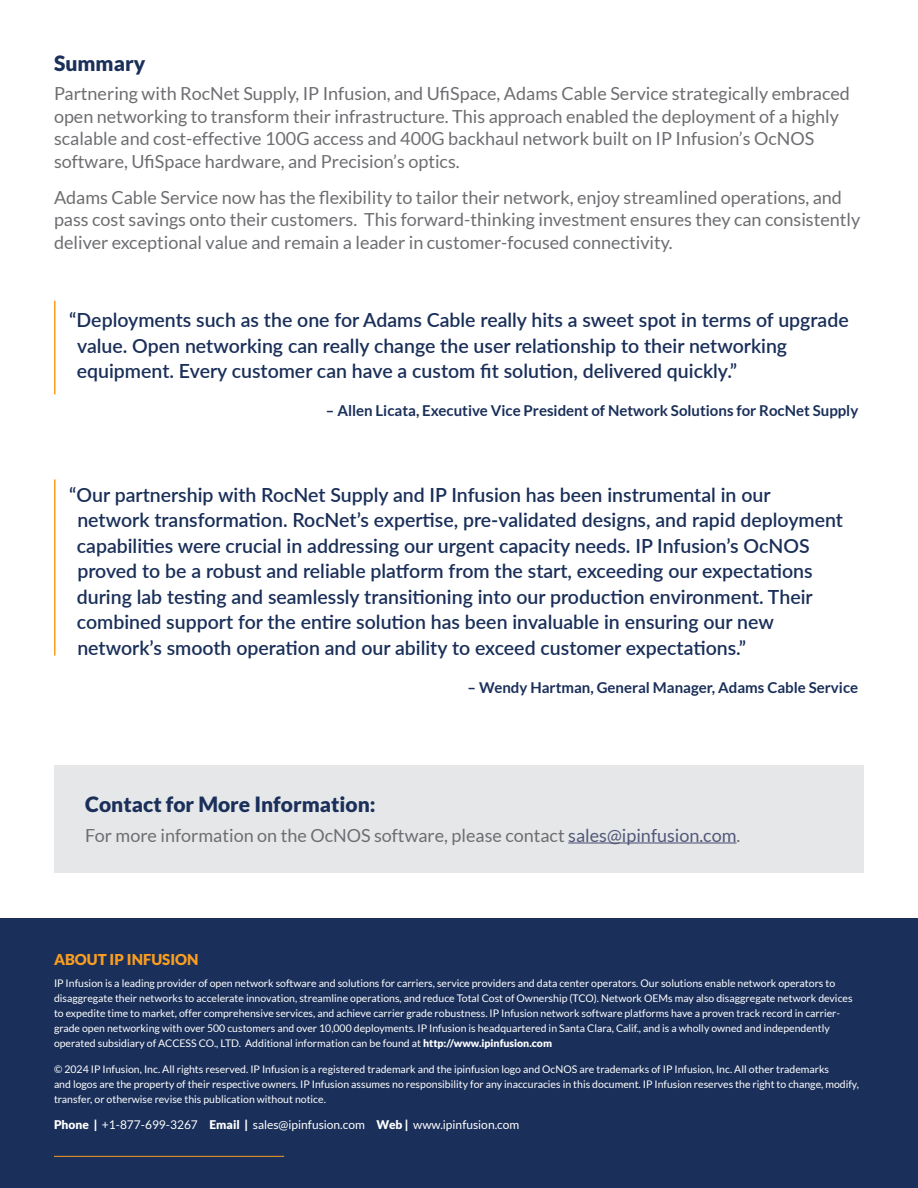
<style>
.page{position:relative;width:918px;height:1188px;background:#fff}
.page>*{position:absolute;margin:0;border:0;box-sizing:border-box;transform-origin:0 0}
.t1{font:900 21px "Lato";color:#1a2f59}
.t2{font:600 19.5px/25.5px "Lato";color:#1a2f59}
.t3{font:18px/22.5px "Lato";color:#6d6e71}
.t4{font:700 15px "Lato";color:#1a2f59}
.t5{font:900 15px "Lato";color:#f99d20}
.t6{font:12px "Lato";color:#fff}
.t7{font:10.5px/15px "Lato";color:#fff}
.s1{color:#53587a}
.s2{font-weight:900}
</style>
<div class="page">
<div style="left:54px;top:765px;width:810px;height:108px;background:#e6e7e8"></div>
<hr style="left:568px;top:842px;width:169px;height:2px;background:#53587a">
<hr style="left:54px;top:301px;width:2px;height:93px;background:#f99d20">
<hr style="left:54px;top:479px;width:2px;height:177px;background:#f99d20">
<div style="left:0;top:918px;width:918px;height:270px;background:#1a2f59"></div>
<hr style="left:54px;top:1156px;width:230px;height:1px;background:#f99d20">
<h1 class="t1" style="left:54px;top:51px;width:93px">Summary</h1>
<p class="t3" style="left:54px;top:82px;width:797px">Partnering with RocNet Supply, IP Infusion, and UfiSpace, Adams Cable Service strategically embraced open networking to transform their infrastructure. This approach enabled the deployment of a highly scalable and cost-effective 100G access and 400G backhaul network built on IP Infusion’s OcNOS software, UfiSpace hardware, and Precision’s optics.</p>
<p class="t3" style="left:54px;top:186px;width:808px">Adams Cable Service now has the flexibility to tailor their network, enjoy streamlined operations, and pass cost savings onto their customers. This forward-thinking investment ensures they can consistently deliver exceptional value and remain a leader in customer-focused connectivity.</p>
<p class="t2" style="left:77px;top:306px;width:773px;text-indent:-8px">“Deployments such as the one for Adams Cable really hits a sweet spot in terms of upgrade value. Open networking can really change the user relationship to their networking equipment. Every customer can have a custom fit solution, delivered quickly.”</p>
<h3 class="t4" style="left:326px;top:402px;width:534px">– Allen Licata, Executive Vice President of Network Solutions for RocNet Supply</h3>
<p class="t2" style="left:77px;top:481px;width:768px;text-indent:-8px">“Our partnership with RocNet Supply and IP Infusion has been instrumental in our network transformation. RocNet’s expertise, pre-validated designs, and rapid deployment capabilities were crucial in addressing our urgent capacity needs. IP Infusion’s OcNOS proved to be a robust and reliable platform from the start, exceeding our expectations during lab testing and seamlessly transitioning into our production environment. Their combined support for the entire solution has been invaluable in ensuring our new network’s smooth operation and our ability to exceed customer expectations.”</p>
<h3 class="t4" style="left:468px;top:679px;width:392px">– Wendy Hartman, General Manager, Adams Cable Service</h3>
<h1 class="t1" style="left:85px;top:792px;width:292px">Contact for More Information:</h1>
<h3 class="t3" style="left:85px;top:824px;width:657px">For more information on the OcNOS software, please contact <span class="s1">sales@ipinfusion.com</span>.</h3>
<h3 class="t5" style="left:54px;top:951px;width:146px">ABOUT IP INFUSION</h3>
<p class="t7" style="left:54px;top:976px;width:800px">IP Infusion is a leading provider of open network software and solutions for carriers, service providers and data center operators. Our solutions enable network operators to disaggregate their networks to accelerate innovation, streamline operations, and reduce Total Cost of Ownership (TCO). Network OEMs may also disaggregate network devices to expedite time to market, offer comprehensive services, and achieve carrier grade robustness. IP Infusion network software platforms have a proven track record in carrier&shy;grade open networking with over 500 customers and over 10,000 deployments. IP Infusion is headquartered in Santa Clara, Calif., and is a wholly owned and independently operated subsidiary of ACCESS CO., LTD. Additional information can be found at <span class="s2">http://www.ipinfusion.com</span></p>
<p class="t7" style="left:54px;top:1062px;width:806px">© 2024 IP Infusion, Inc. All rights reserved. IP Infusion is a registered trademark and the ipinfusion logo and OcNOS are trademarks of IP Infusion, Inc. All other trademarks<br>and logos are the property of their respective owners. IP Infusion assumes no responsibility for any inaccuracies in this document. IP Infusion reserves the right to change, modify, transfer, or otherwise revise this publication without notice.</p>
<p class="t6" style="left:54px;top:1118px;width:467px"><span class="s2">Phone |</span> +1-877-699-3267 <span class="s2">Email |</span> sales@ipinfusion.com <span class="s2">Web |</span> www.ipinfusion.com</p>
</div>
